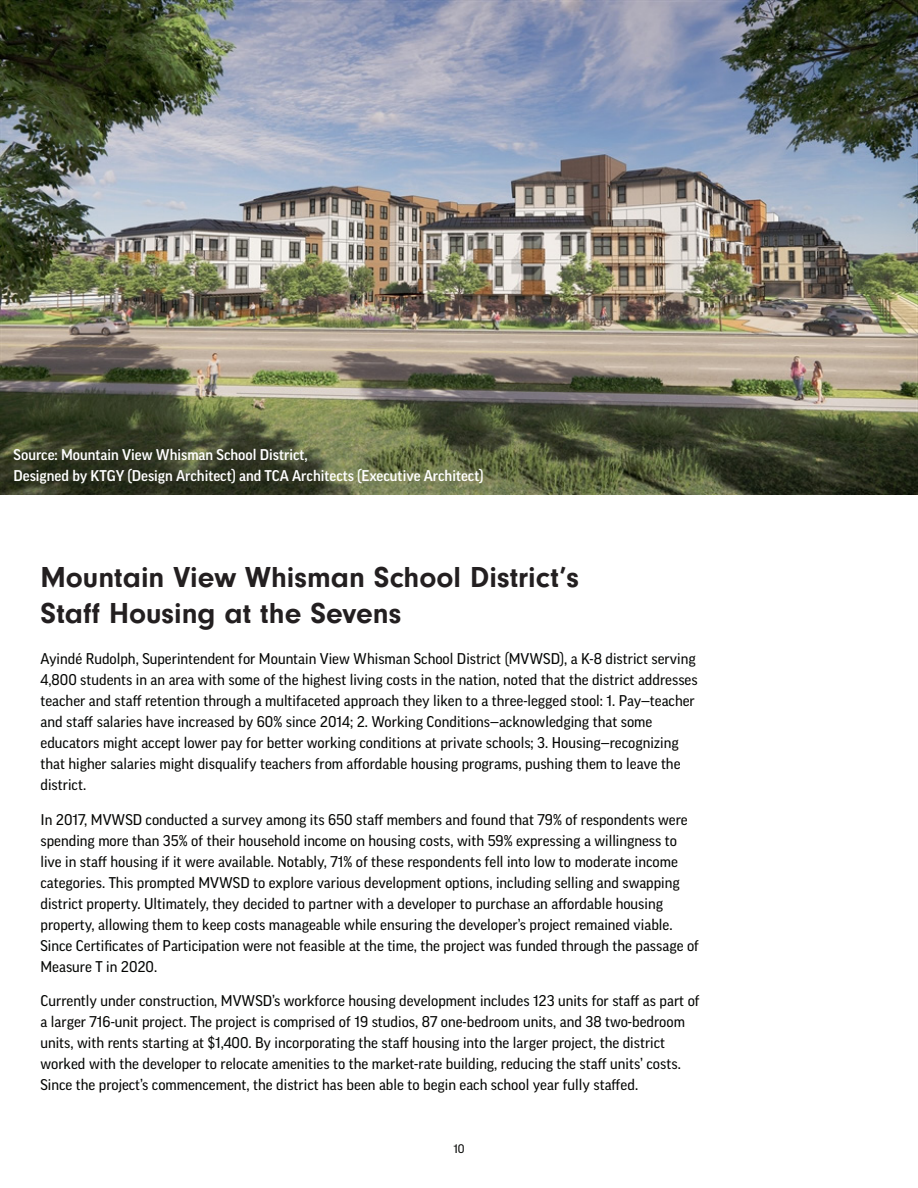
<style>
.page{position:relative;width:918px;height:1188px;background:#fff}
.page>*{position:absolute;margin:0;border:0;box-sizing:border-box;transform-origin:0 0}
.Multistudio_-_Heading_3{font:700 30px/36px "Neuzeit Gro";color:#231f20}
.Multistudio_-_Body{font:15px/21px "Good Pro News";color:#040503}
.Multistudio_-_Caption_Header{font:500 15px/21px "Good Pro";color:#fff}
.t1{font:12px "Good Pro News";color:#040503}
</style>
<div class="page">
<img style="left:0;top:0;width:918px;height:495px">
<p class="Multistudio_-_Caption_Header" style="left:14px;top:444px;width:472px">Source: Mountain View Whisman School District,<br>Designed by KTGY (Design Architect) and TCA Architects (Executive Architect)</p>
<p class="Multistudio_-_Heading_3" style="left:40px;top:559px;width:540px">Mountain View Whisman School District’s<br>Staff Housing at the Sevens</p>
<p class="Multistudio_-_Body" style="left:40px;top:648px;width:659px">Ayindé Rudolph, Superintendent for Mountain View Whisman School District (MVWSD), a K-8 district serving 4,800 students in an area with some of the highest living costs in the nation, noted that the district addresses teacher and staff retention through a multifaceted approach they liken to a three-legged stool: 1. Pay—teacher and staff salaries have increased by 60% since 2014; 2. Working Conditions—acknowledging that some educators might accept lower pay for better working conditions at private schools; 3. Housing—recognizing that higher salaries might disqualify teachers from affordable housing programs, pushing them to leave the district.</p>
<p class="Multistudio_-_Body" style="left:40px;top:809px;width:660px">In 2017, MVWSD conducted a survey among its 650 staff members and found that 79% of respondents were spending more than 35% of their household income on housing costs, with 59% expressing a willingness to live in staff housing if it were available. Notably, 71% of these respondents fell into low to moderate income categories. This prompted MVWSD to explore various development options, including selling and swapping district property. Ultimately, they decided to partner with a developer to purchase an affordable housing property, allowing them to keep costs manageable while ensuring the developer’s project remained viable.<br>Since Certificates of Participation were not feasible at the time, the project was funded through the passage of Measure T in 2020.</p>
<p class="Multistudio_-_Body" style="left:40px;top:990px;width:661px">Currently under construction, MVWSD’s workforce housing development includes 123 units for staff as part of a larger 716-unit project. The project is comprised of 19 studios, 87 one-bedroom units, and 38 two-bedroom units, with rents starting at $1,400. By incorporating the staff housing into the larger project, the district worked with the developer to relocate amenities to the market-rate building, reducing the staff units’ costs.<br>Since the project’s commencement, the district has been able to begin each school year fully staffed.</p>
<p class="t1" style="left:453px;top:1142px;width:13px">10</p>
</div>
